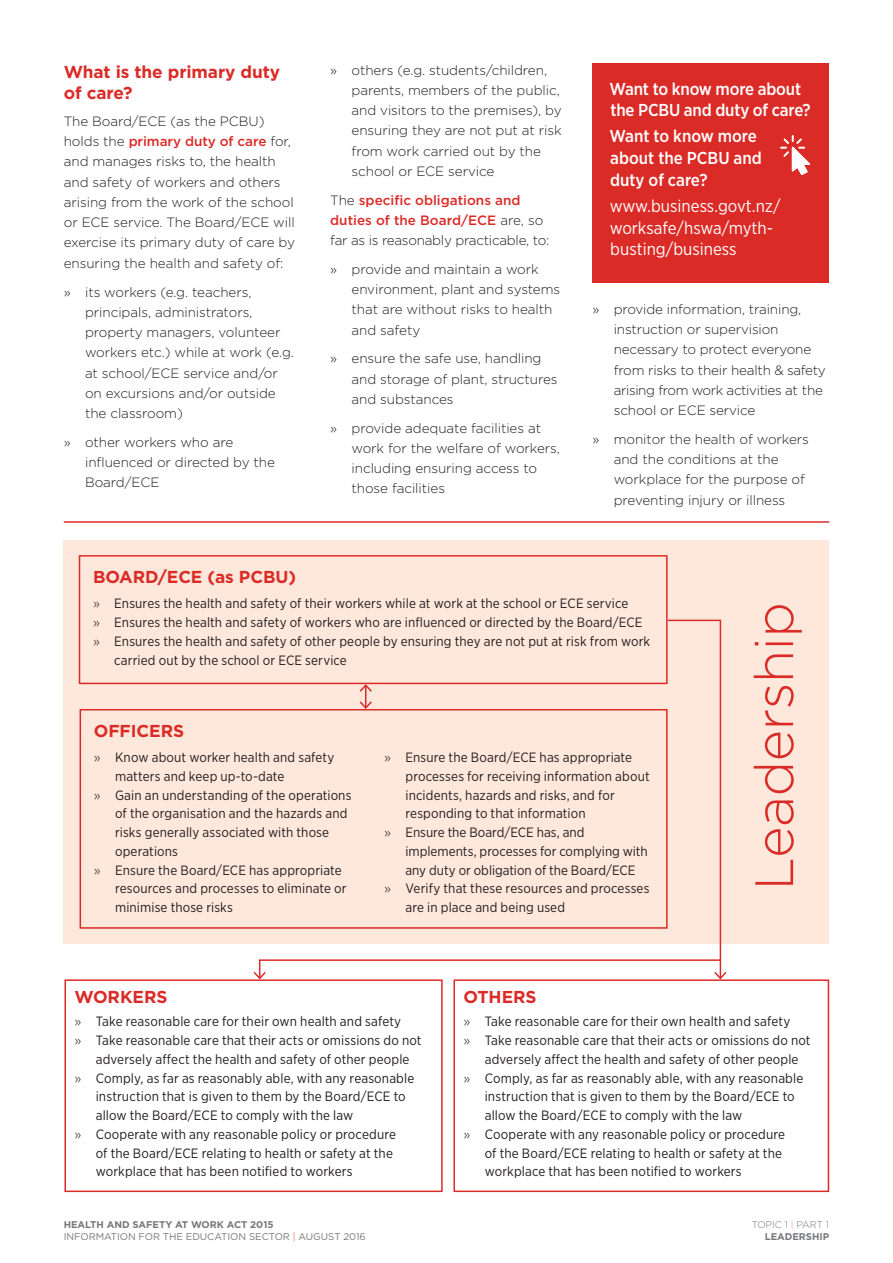
<style>
.page{position:relative;width:893px;height:1263px;background:#fff}
.page>*{position:absolute;margin:0;border:0;box-sizing:border-box;transform-origin:0 0}
.Factsheet_Title{font:300 54px "Gotham";letter-spacing:-.01em;color:#db2b27}
.BOXED_Copy_Reversed{font:500 17.25px/21.8px "Gotham Narrow";letter-spacing:-.01em;color:#fff}
.H2_Header_Bold{font:700 17.25px/21.8px "Gotham";letter-spacing:-.005em;color:#db2b27}
.BOXED_Copy_Reversed-2{font:17.25px/21.8px "Gotham Narrow";color:#fff}
.t1{font:13.5px/18.8px "Gotham Narrow";letter-spacing:.01em;color:#231f20}
.BODY_Text{font:300 13.5px/20.2px "Gotham";letter-spacing:-.005em;color:#231f20}
.BODY_Text-2{font:500 13.5px/20.2px "Gotham";color:#db2b27}
.INTRO_Para{font:9.75px/12px "Gotham";letter-spacing:-.005em;color:#77787b}
.INTRO_Para-2{font:300 9.75px/12px "Gotham";letter-spacing:-.005em;color:#77787b;text-align:right}
.s1{font-weight:500;color:#db2b27}
.s2{font-weight:300;color:#231f20}
.s3{font-family:"Gotham";font-weight:300}
.s4{font-weight:700}
.s5{color:#e67a5d}
</style>
<div class="page">
<div style="left:64px;top:540px;width:765px;height:404px;background:#fee7db"></div>
<div style="left:64px;top:979px;width:379px;height:213px;border:2px solid #db2b27"></div>
<div style="left:453px;top:979px;width:376px;height:213px;border:2px solid #db2b27"></div>
<div style="left:592px;top:64px;width:237px;height:219px;background:#db2b27"></div>
<svg style="left:780px;top:135px;width:30px;height:40px"></svg>
<svg style="left:252px;top:619px;width:476px;height:361px"></svg>
<hr style="left:64px;top:521px;width:765px;height:2px;background:#db2b27">
<div style="left:79px;top:555px;width:589px;height:129px;border:2px solid #db2b27"></div>
<div style="left:80px;top:709px;width:588px;height:220px;border:2px solid #db2b27"></div>
<p class="H2_Header_Bold" style="left:64px;top:60px;width:218px">What is the primary duty of care?</p>
<p class="BODY_Text" style="left:64px;top:111px;width:233px">The Board/ECE (as the PCBU) holds the <span class="s1">primary duty of care</span> for, and manages risks to, the health and safety of workers and others arising from the work of the school or ECE service. The Board/ECE will exercise its primary duty of care by ensuring the health and safety of:</p>
<p class="BODY_Text" style="left:85px;top:281px;width:210px;text-indent:-21px">» its workers (e.g. teachers, principals, administrators, property managers, volunteer workers etc.) while at work (e.g. at school/ECE service and/or on excursions and/or outside the classroom)</p>
<p class="BODY_Text" style="left:85px;top:431px;width:192px;text-indent:-21px">» other workers who are influenced or directed by the<br>Board/ECE</p>
<p class="BODY_Text" style="left:351px;top:59px;width:212px;text-indent:-21px">» others (e.g. students/children, parents, members of the public, and visitors to the premises), by ensuring they are not put at risk from work carried out by the school or ECE service</p>
<p class="BODY_Text-2" style="left:330px;top:190px;width:221px"><span class="s2">The</span> specific obligations and duties of the Board/ECE <span class="s2">are, so far as is reasonably practicable, to:</span></p>
<p class="BODY_Text" style="left:351px;top:259px;width:210px;text-indent:-21px">» provide and maintain a work environment, plant and systems that are without risks to health and safety</p>
<p class="BODY_Text" style="left:351px;top:348px;width:208px;text-indent:-21px">» ensure the safe use, handling and storage of plant, structures and substances</p>
<p class="BODY_Text" style="left:351px;top:417px;width:210px;text-indent:-21px">» provide adequate facilities at work for the welfare of workers, including ensuring access to those facilities</p>
<p class="BOXED_Copy_Reversed" style="left:610px;top:77px;width:203px">Want to know more about the PCBU and duty of care?</p>
<p class="BOXED_Copy_Reversed" style="left:610px;top:125px;width:154px">Want to know more about the PCBU and duty of care?</p>
<p class="BOXED_Copy_Reversed-2" style="left:610px;top:195px;width:172px">www.business.govt.nz/ worksafe/hswa/myth&shy;busting/business</p>
<p class="BODY_Text" style="left:614px;top:298px;width:213px;text-indent:-21px">» provide information, training, instruction or supervision necessary to protect everyone from risks to their health &amp; safety arising from work activities at the school or ECE service</p>
<p class="BODY_Text" style="left:614px;top:428px;width:197px;text-indent:-21px">» monitor the health of workers and the conditions at the workplace for the purpose of preventing injury or illness</p>
<p class="H2_Header_Bold" style="left:93px;top:566px;width:204px">BOARD/ECE (as PCBU)</p>
<p class="t1" style="left:93px;top:594px;width:537px"><span class="s3">»</span> Ensures the health and safety of their workers while at work at the school or ECE service</p>
<p class="t1" style="left:93px;top:613px;width:551px"><span class="s3">»</span> Ensures the health and safety of workers who are influenced or directed by the Board/ECE</p>
<p class="t1" style="left:114px;top:631px;width:537px;text-indent:-21px"><span class="s3">»</span> Ensures the health and safety of other people by ensuring they are not put at risk from work carried out by the school or ECE service</p>
<p class="H2_Header_Bold" style="left:94px;top:720px;width:92px">OFFICERS</p>
<p class="t1" style="left:115px;top:748px;width:221px;text-indent:-21px"><span class="s3">»</span> Know about worker health and safety matters and keep up-to-date</p>
<p class="t1" style="left:115px;top:785px;width:238px;text-indent:-21px"><span class="s3">»</span> Gain an understanding of the operations of the organisation and the hazards and risks generally associated with those operations</p>
<p class="t1" style="left:115px;top:860px;width:233px;text-indent:-21px"><span class="s3">»</span> Ensure the Board/ECE has appropriate resources and processes to eliminate or minimise those risks</p>
<p class="t1" style="left:405px;top:748px;width:246px;text-indent:-21px"><span class="s3">»</span> Ensure the Board/ECE has appropriate processes for receiving information about incidents, hazards and risks, and for responding to that information</p>
<p class="t1" style="left:405px;top:823px;width:244px;text-indent:-21px"><span class="s3">»</span> Ensure the Board/ECE has, and implements, processes for complying with any duty or obligation of the Board/ECE</p>
<p class="t1" style="left:405px;top:879px;width:246px;text-indent:-21px"><span class="s3">»</span> Verify that these resources and processes are in place and being used</p>
<p class="Factsheet_Title" style="left:740px;top:890px;width:290px;rotate:-90deg">Leadership</p>
<p class="H2_Header_Bold" style="left:74px;top:986px;width:94px">WORKERS</p>
<p class="t1" style="left:74px;top:1012px;width:328px"><span class="s3">»</span> Take reasonable care for their own health and safety</p>
<p class="t1" style="left:96px;top:1030px;width:327px;text-indent:-21px"><span class="s3">»</span> Take reasonable care that their acts or omissions do not adversely affect the health and safety of other people</p>
<p class="t1" style="left:96px;top:1068px;width:320px;text-indent:-21px"><span class="s3">»</span> Comply, as far as reasonably able, with any reasonable instruction that is given to them by the Board/ECE to allow the Board/ECE to comply with the law</p>
<p class="t1" style="left:96px;top:1124px;width:302px;text-indent:-21px"><span class="s3">»</span> Cooperate with any reasonable policy or procedure of the Board/ECE relating to health or safety at the workplace that has been notified to workers</p>
<p class="INTRO_Para" style="left:64px;top:1218px;width:304px"><span class="s4">HEALTH AND SAFETY AT WORK ACT 2015<br></span>INFORMATION FOR THE EDUCATION SECTOR <span class="s5">|</span> AUGUST 2016</p>
<p class="H2_Header_Bold" style="left:463px;top:986px;width:75px">OTHERS</p>
<p class="t1" style="left:463px;top:1012px;width:328px"><span class="s3">»</span> Take reasonable care for their own health and safety</p>
<p class="t1" style="left:485px;top:1030px;width:327px;text-indent:-21px"><span class="s3">»</span> Take reasonable care that their acts or omissions do not adversely affect the health and safety of other people</p>
<p class="t1" style="left:485px;top:1068px;width:320px;text-indent:-21px"><span class="s3">»</span> Comply, as far as reasonably able, with any reasonable instruction that is given to them by the Board/ECE to allow the Board/ECE to comply with the law</p>
<p class="t1" style="left:485px;top:1124px;width:302px;text-indent:-21px"><span class="s3">»</span> Cooperate with any reasonable policy or procedure of the Board/ECE relating to health or safety at the workplace that has been notified to workers</p>
<p class="INTRO_Para-2" style="left:752px;top:1218px;width:79px">TOPIC 1 <span class="s5">|</span> PART 1<br><span class="s4">LEADERSHIP</span></p>
</div>
